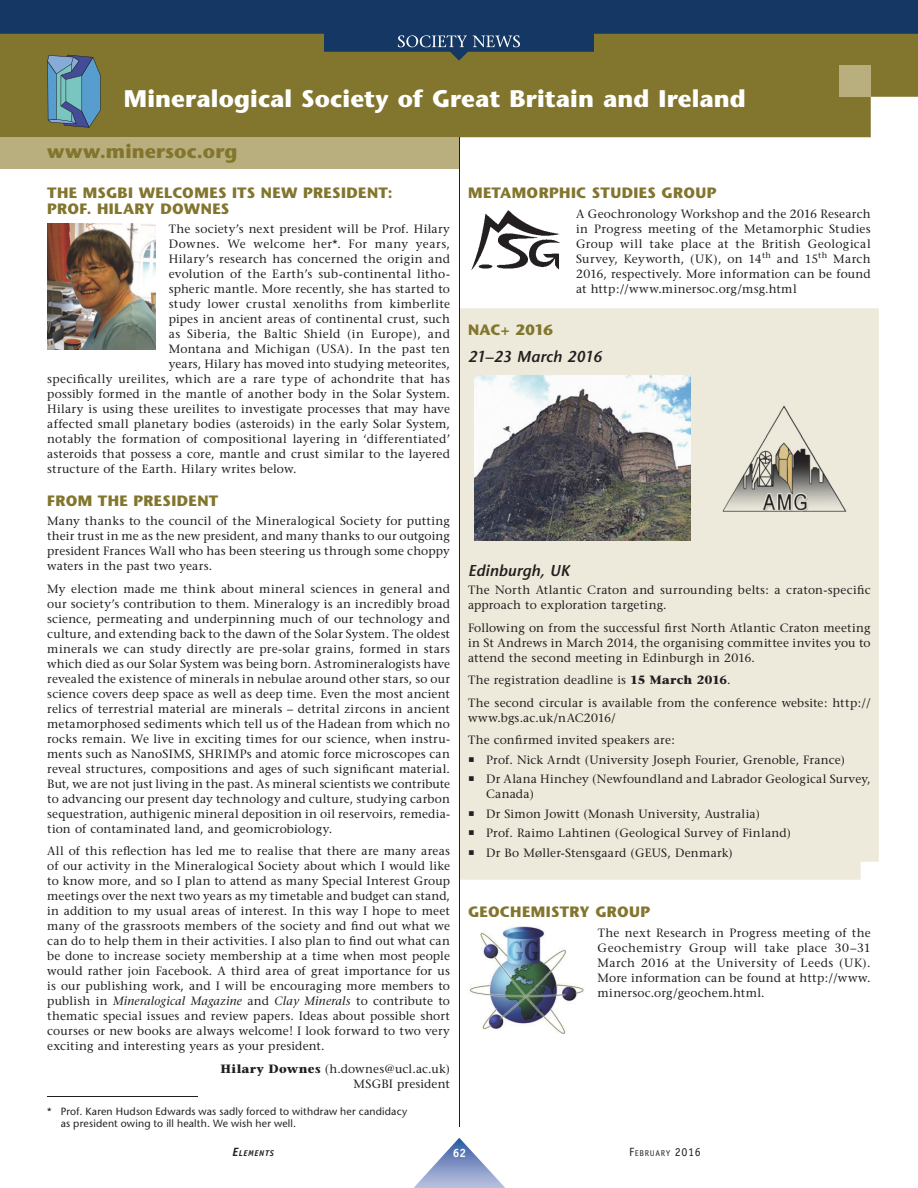
<style>
.page{position:relative;width:918px;height:1188px;background:#fff}
.page>*{position:absolute;margin:0;border:0;box-sizing:border-box;transform-origin:0 0}
.t1{font:700 24px "Stone Sans";letter-spacing:.005em;color:#fff}
.t2{font:700 19.5px "Stone Sans";letter-spacing:.005em;color:#82752d}
.t3{font:italic 600 15.75px "Stone Sans";letter-spacing:.005em;color:#231f20}
.t4{font:700 15px/15.8px "Stone Sans";letter-spacing:.02em;color:#82752d}
.t5{font:12px/15px "Stone Serif";letter-spacing:.02em;color:#231f20;text-align:justify}
.t6{font:12px "Stone Serif";letter-spacing:.04em;color:#231f20}
.t7{font:700 12px "Officina Sans";color:#fff}
.t8{font:10.5px/12px "Stone Sans";letter-spacing:.015em;color:#231f20}
.t9{font:8.4px "Officina Sans";letter-spacing:.08em;color:#231f20}
.t10{font:italic 700 8.4px "Officina Sans";letter-spacing:.08em;color:#231f20}
.s1{font-style:italic}
.s2{font-weight:700}
.s3{font-size:12px}
</style>
<div class="page">
<div style="left:460px;top:308px;width:419px;height:572px;background:#edeadb"></div>
<div style="left:0;top:61px;width:918px;height:76px;background:#82752d"></div>
<div style="left:0;top:137px;width:459px;height:32px;background:#b9ae7d"></div>
<div style="left:839px;top:65px;width:32px;height:32px;background:#b9ae7d"></div>
<svg style="left:47px;top:61px;width:54px;height:67px;background:#5f8fa7"></svg>
<hr style="left:61px;top:75px;width:1px;height:31px;background:#231f20">
<hr style="left:459px;top:137px;width:1px;height:990px;background:#231f20">
<img style="left:47px;top:223px;width:108px;height:126px">
<img style="left:471px;top:210px;width:89px;height:60px">
<img style="left:469px;top:926px;width:115px;height:108px">
<hr style="left:47px;top:1096px;width:151px;height:1px;background:#231f20">
<img style="left:475px;top:376px;width:216px;height:164px">
<img style="left:712px;top:403px;width:143px;height:111px">
<svg style="left:0;top:0;width:918px;height:61px;background:#3c4e4f"></svg>
<svg style="left:398px;top:35px;width:122px;height:12px"></svg>
<svg style="left:413px;top:1138px;width:92px;height:50px"></svg>
<svg style="left:469px;top:757px;width:5px;height:4px"></svg>
<svg style="left:469px;top:776px;width:5px;height:5px"></svg>
<svg style="left:469px;top:811px;width:5px;height:4px"></svg>
<svg style="left:469px;top:830px;width:5px;height:5px"></svg>
<svg style="left:469px;top:850px;width:5px;height:4px"></svg>
<h1 class="t1" style="left:124px;top:89px;width:624px">Mineralogical Society of Great Britain and Ireland</h1>
<h2 class="t2" style="left:47px;top:143px;width:192px">www.minersoc.org</h2>
<p class="t4" style="left:47px;top:186px;width:347px">THE MSGBI WELCOMES ITS NEW PRESIDENT:<br>PROF. HILARY DOWNES</p>
<p class="t5" style="left:169px;top:223px;width:283px">The society’s next president will be Prof. Hilary</p>
<p class="t5" style="left:169px;top:238px;width:283px">Downes. We welcome her*. For many years,</p>
<p class="t5" style="left:169px;top:253px;width:283px">Hilary’s research has concerned the origin and</p>
<p class="t5" style="left:169px;top:268px;width:283px">evolution of the Earth’s sub-continental litho-</p>
<p class="t5" style="left:169px;top:283px;width:283px">spheric mantle. More recently, she has started to</p>
<p class="t5" style="left:169px;top:298px;width:283px">study lower crustal xenoliths from kimberlite</p>
<p class="t5" style="left:169px;top:313px;width:283px">pipes in ancient areas of continental crust, such</p>
<p class="t6" style="left:169px;top:329px;width:283px">as Siberia, the Baltic Shield (in Europe), and</p>
<p class="t5" style="left:169px;top:343px;width:283px">Montana and Michigan (USA). In the past ten</p>
<p class="t5" style="left:169px;top:358px;width:283px">years, Hilary has moved into studying meteorites,</p>
<p class="t5" style="left:47px;top:373px;width:404px">specifically ureilites, which are a rare type of achondrite that has</p>
<p class="t5" style="left:47px;top:388px;width:404px">possibly formed in the mantle of another body in the Solar System.</p>
<p class="t5" style="left:47px;top:403px;width:404px">Hilary is using these ureilites to investigate processes that may have</p>
<p class="t5" style="left:47px;top:418px;width:404px">affected small planetary bodies (asteroids) in the early Solar System,</p>
<p class="t5" style="left:47px;top:433px;width:404px">notably the formation of compositional layering in ‘differentiated’</p>
<p class="t5" style="left:47px;top:448px;width:404px">asteroids that possess a core, mantle and crust similar to the layered</p>
<p class="t5" style="left:47px;top:463px;width:251px">structure of the Earth. Hilary writes below.</p>
<p class="t4" style="left:47px;top:494px;width:173px">FROM THE PRESIDENT</p>
<p class="t5" style="left:47px;top:514px;width:404px">Many thanks to the council of the Mineralogical Society for putting their trust in me as the new president, and many thanks to our outgoing president Frances Wall who has been steering us through some choppy waters in the past two years.</p>
<p class="t5" style="left:47px;top:582px;width:404px">My election made me think about mineral sciences in general and our society’s contribution to them. Mineralogy is an incredibly broad science, permeating and underpinning much of our technology and culture, and extending back to the dawn of the Solar System. The oldest minerals we can study directly are pre-solar grains, formed in stars which died as our Solar System was being born. Astromineralogists have revealed the existence of minerals in nebulae around other stars, so our science covers deep space as well as deep time. Even the most ancient relics of terrestrial material are minerals – detrital zircons in ancient metamorphosed sediments which tell us of the Hadean from which no rocks remain. We live in exciting times for our science, when instru&shy;ments such as NanoSIMS, SHRIMPs and atomic force microscopes can reveal structures, compositions and ages of such significant material.<br>But, we are not just living in the past. As mineral scientists we contribute to advancing our present day technology and culture, studying carbon sequestration, authigenic mineral deposition in oil reservoirs, remedia&shy;tion of contaminated land, and geomicrobiology.</p>
<p class="t5" style="left:47px;top:844px;width:404px">All of this reflection has led me to realise that there are many areas of our activity in the Mineralogical Society about which I would like to know more, and so I plan to attend as many Special Interest Group meetings over the next two years as my timetable and budget can stand, in addition to my usual areas of interest. In this way I hope to meet many of the grassroots members of the society and find out what we can do to help them in their activities. I also plan to find out what can be done to increase society membership at a time when most people would rather join Facebook. A third area of great importance for us is our publishing work, and I will be encouraging more members to publish in <span class="s1">Mineralogical Magazine</span> and <span class="s1">Clay Minerals</span> to contribute to thematic special issues and review papers. Ideas about possible short courses or new books are always welcome! I look forward to two very exciting and interesting years as your president.</p>
<p class="t5" style="left:221px;top:1062px;width:231px;text-align:right"><span class="s2">Hilary Downes</span> (h.downes@ucl.ac.uk)<br>MSGBI president</p>
<p class="t4" style="left:468px;top:186px;width:250px">METAMORPHIC STUDIES GROUP</p>
<p class="t5" style="left:576px;top:207px;width:296px">A Geochronology Workshop and the 2016 Research in Progress meeting of the Metamorphic Studies Group will take place at the British Geological Survey, Keyworth, (UK), on 14<sup>th</sup> and 15<sup>th</sup> March 2016, respectively. More information can be found at http://www.minersoc.org/msg.html</p>
<p class="t4" style="left:468px;top:324px;width:87px">NAC+ 2016</p>
<h3 class="t3" style="left:468px;top:350px;width:135px">21–23 March 2016</h3>
<h3 class="t3" style="left:468px;top:564px;width:103px">Edinburgh, UK</h3>
<p class="t5" style="left:468px;top:583px;width:404px">The North Atlantic Craton and surrounding belts: a craton-specific approach to exploration targeting.</p>
<p class="t5" style="left:468px;top:621px;width:404px">Following on from the successful first North Atlantic Craton meeting in St Andrews in March 2014, the organising committee invites you to attend the second meeting in Edinburgh in 2016.</p>
<p class="t5" style="left:468px;top:670px;width:404px;line-height:22.5px">The registration deadline is <span class="s2">15 March 2016</span>.<br>The second circular is available from the conference website: http://</p>
<p class="t5" style="left:468px;top:707px;width:209px;line-height:22.5px">www.bgs.ac.uk/nAC2016/<br>The confirmed invited speakers are:</p>
<p class="t5" style="left:486px;top:751px;width:386px;line-height:19.5px">Prof. Nick Arndt (University Joseph Fourier, Grenoble, France)<br>Dr Alana Hinchey (Newfoundland and Labrador Geological Survey,</p>
<p class="t5" style="left:486px;top:785px;width:307px;line-height:19.5px;text-align:left">Canada)<br>Dr Simon Jowitt (Monash University, Australia)<br>Prof. Raimo Lahtinen (Geological Survey of Finland)<br>Dr Bo Møller-Stensgaard (GEUS, Denmark)</p>
<p class="t4" style="left:468px;top:906px;width:184px">GEOCHEMISTRY GROUP</p>
<p class="t5" style="left:598px;top:926px;width:275px">The next Research in Progress meeting of the Geochemistry Group will take place 30–31<br>March 2016 at the University of Leeds (UK).<br>More information can be found at http://www. minersoc.org/geochem.html.</p>
<p class="t8" style="left:61px;top:1107px;width:348px;text-indent:-13px">* Prof. Karen Hudson Edwards was sadly forced to withdraw her candidacy as president owing to ill health. We wish her well.</p>
<p class="t10" style="left:232px;top:1150px;width:43px"><span class="s3">E</span>LEMENTS</p>
<p class="t7" style="left:453px;top:1149px;width:15px">62</p>
<p class="t9" style="left:629px;top:1150px;width:73px"><span class="s3">F</span>EBRUARY <span class="s3">2016</span></p>
</div>
